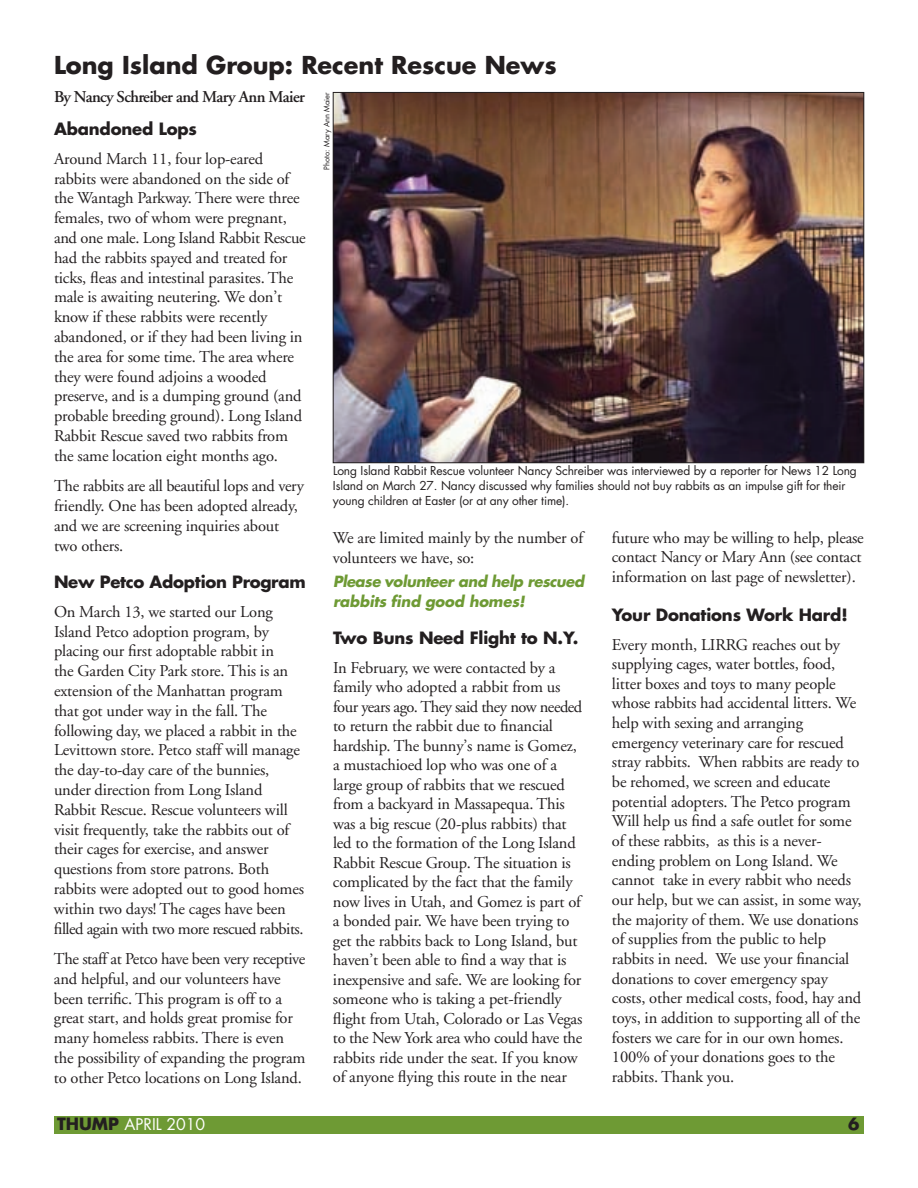
<style>
.page{position:relative;width:918px;height:1188px;background:#fff}
.page>*{position:absolute;margin:0;border:0;box-sizing:border-box;transform-origin:0 0}
.t1{font:700 24px "Futura";color:#231f20}
.t2{font:16.5px/19.8px "Adobe Garamond";letter-spacing:-.01em;color:#231f20}
.t3{font:700 16.5px "Futura";letter-spacing:-.01em;color:#231f20}
.t4{font:600 16.5px "Adobe Garamond";letter-spacing:-.035em;color:#231f20}
.t5{font:15.75px "Futura";color:#fff}
.t6{font:italic 700 15px/19.5px "Futura";letter-spacing:-.025em;color:#6e9a34}
.t7{font:12px/15px "Futura";letter-spacing:-.01em;color:#231f20}
.t8{font:7.5px "Futura";color:#231f20}
.s1{font-weight:700;font-size:16.5px;color:#231f20}
</style>
<div class="page">
<div style="left:54px;top:1116px;width:810px;height:18px;background:#6e9a34"></div>
<img style="left:335px;top:94px;width:527px;height:367px">
<h1 class="t1" style="left:54px;top:54px;width:504px">Long Island Group: Recent Rescue News</h1>
<p class="t4" style="left:54px;top:90px;width:253px">By Nancy Schreiber and Mary Ann Maier</p>
<p class="t3" style="left:54px;top:121px;width:144px">Abandoned Lops</p>
<p class="t2" style="left:54px;top:150px;width:253px">Around March 11, four lop-eared rabbits were abandoned on the side of the Wantagh Parkway. There were three females, two of whom were pregnant, and one male. Long Island Rabbit Rescue had the rabbits spayed and treated for ticks, fleas and intestinal parasites. The male is awaiting neutering. We don’t know if these rabbits were recently abandoned, or if they had been living in the area for some time. The area where they were found adjoins a wooded preserve, and is a dumping ground (and probable breeding ground). Long Island Rabbit Rescue saved two rabbits from the same location eight months ago.</p>
<p class="t2" style="left:54px;top:477px;width:251px">The rabbits are all beautiful lops and very friendly. One has been adopted already, and we are screening inquiries about two others.</p>
<p class="t3" style="left:54px;top:574px;width:253px">New Petco Adoption Program</p>
<p class="t2" style="left:54px;top:603px;width:252px">On March 13, we started our Long Island Petco adoption program, by placing our first adoptable rabbit in<br>the Garden City Park store. This is an extension of the Manhattan program that got under way in the fall. The following day, we placed a rabbit in the Levittown store. Petco staff will manage the day-to-day care of the bunnies, under direction from Long Island Rabbit Rescue. Rescue volunteers will visit frequently, take the rabbits out of their cages for exercise, and answer questions from store patrons. Both rabbits were adopted out to good homes within two days! The cages have been filled again with two more rescued rabbits.</p>
<p class="t2" style="left:54px;top:950px;width:253px">The staff at Petco have been very receptive and helpful, and our volunteers have been terrific. This program is off to a great start, and holds great promise for many homeless rabbits. There is even the possibility of expanding the program to other Petco locations on Long Island.</p>
<p class="t8" style="left:323px;top:170px;width:79px;rotate:-90deg">Photo: Mary Ann Maier</p>
<p class="t7" style="left:333px;top:464px;width:525px">Long Island Rabbit Rescue volunteer Nancy Schreiber was interviewed by a reporter for News 12 Long<br>Island on March 27. Nancy discussed why families should not buy rabbits as an impulse gift for their young children at Easter (or at any other time).</p>
<p class="t2" style="left:612px;top:529px;width:253px">future who may be willing to help, please contact Nancy or Mary Ann (see contact information on last page of newsletter).</p>
<p class="t3" style="left:612px;top:607px;width:237px">Your Donations Work Hard!</p>
<p class="t2" style="left:612px;top:636px;width:251px">Every month, LIRRG reaches out by supplying cages, water bottles, food, litter boxes and toys to many people whose rabbits had accidental litters. We help with sexing and arranging emergency veterinary care for rescued stray rabbits. When rabbits are ready to be rehomed, we screen and educate potential adopters. The Petco program Will help us find a safe outlet for some of these rabbits, as this is a never&shy;ending problem on Long Island. We cannot take in every rabbit who needs our help, but we can assist, in some way, the majority of them. We use donations of supplies from the public to help rabbits in need. We use your financial donations to cover emergency spay costs, other medical costs, food, hay and toys, in addition to supporting all of the fosters we care for in our own homes.<br>100% of your donations goes to the rabbits. Thank you.</p>
<p class="t2" style="left:333px;top:529px;width:252px">We are limited mainly by the number of volunteers we have, so:</p>
<p class="t6" style="left:333px;top:573px;width:253px">Please volunteer and help rescued rabbits find good homes!</p>
<p class="t3" style="left:333px;top:631px;width:247px">Two Buns Need Flight to N.Y.</p>
<p class="t2" style="left:333px;top:659px;width:251px">In February, we were contacted by a family who adopted a rabbit from us four years ago. They said they now needed to return the rabbit due to financial hardship. The bunny’s name is Gomez, a mustachioed lop who was one of a large group of rabbits that we rescued from a backyard in Massapequa. This was a big rescue (20-plus rabbits) that led to the formation of the Long Island Rabbit Rescue Group. The situation is complicated by the fact that the family now lives in Utah, and Gomez is part of a bonded pair. We have been trying to get the rabbits back to Long Island, but haven’t been able to find a way that is inexpensive and safe. We are looking for someone who is taking a pet-friendly flight from Utah, Colorado or Las Vegas to the New York area who could have the rabbits ride under the seat. If you know of anyone flying this route in the near</p>
<p class="t5" style="left:57px;top:1117px;width:150px"><span class="s1">THUMP</span> APRIL 2010</p>
<p class="t3" style="left:848px;top:1117px;width:13px">6</p>
</div>
